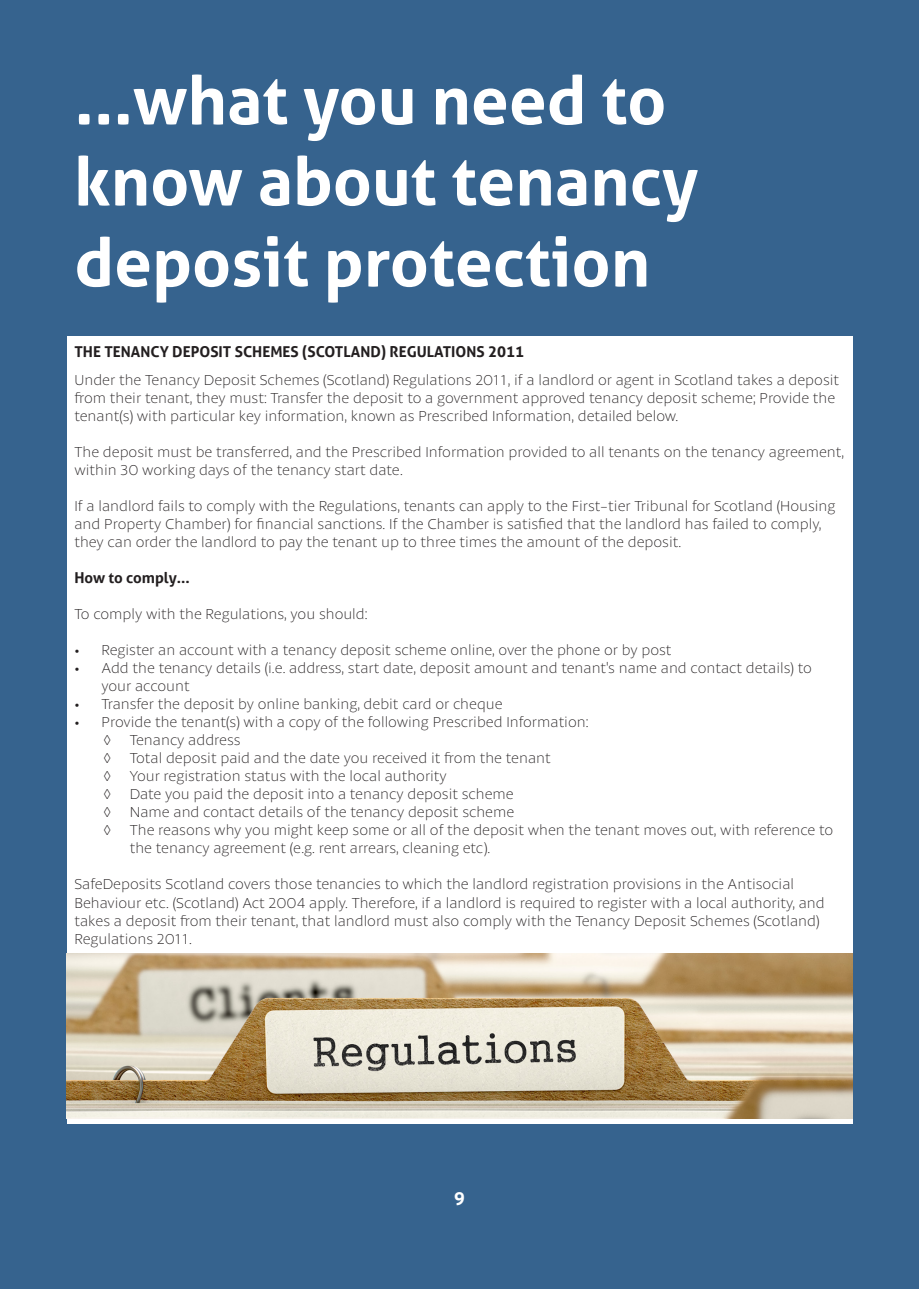
<style>
.page{position:relative;width:919px;height:1289px;background:#fff}
.page>*{position:absolute;margin:0;border:0;box-sizing:border-box;transform-origin:0 0}
.t1{font:700 67.5px/81px "Aller";color:#fff}
.t2{font:700 18px "Aller";color:#fff}
.t3{font:100 15px/18px "Petala Pro";color:#231f20}
.t4{font:700 15px "Aller";color:#231f20}
</style>
<div class="page">
<div style="left:0;top:0;width:918px;height:1288px;background:#36638e"></div>
<div style="left:67px;top:336px;width:785px;height:787px;background:#fff"></div>
<img style="left:67px;top:953px;width:785px;height:165px">
<p class="t1" style="left:74px;top:59px;width:625px">...what you need to know about tenancy</p>
<p class="t1" style="left:74px;top:221px;width:577px">deposit protection</p>
<p class="t4" style="left:74px;top:342px;width:451px">THE TENANCY DEPOSIT SCHEMES (SCOTLAND) REGULATIONS 2011</p>
<p class="t3" style="left:74px;top:371px;width:766px">Under the Tenancy Deposit Schemes (Scotland) Regulations 2011, if a landlord or agent in Scotland takes a deposit from their tenant, they must: Transfer the deposit to a government approved tenancy deposit scheme; Provide the tenant(s) with particular key information, known as Prescribed Information, detailed below.</p>
<p class="t3" style="left:74px;top:443px;width:771px">The deposit must be transferred, and the Prescribed Information provided to all tenants on the tenancy agreement, within 30 working days of the tenancy start date.</p>
<p class="t3" style="left:74px;top:497px;width:762px">If a landlord fails to comply with the Regulations, tenants can apply to the First-tier Tribunal for Scotland (Housing and Property Chamber) for financial sanctions. If the Chamber is satisfied that the landlord has failed to comply, they can order the landlord to pay the tenant up to three times the amount of the deposit.</p>
<p class="t4" style="left:74px;top:568px;width:117px">How to comply...</p>
<p class="t3" style="left:74px;top:605px;width:294px">To comply with the Regulations, you should:</p>
<p class="t3" style="left:74px;top:641px;width:598px">• Register an account with a tenancy deposit scheme online, over the phone or by post</p>
<p class="t3" style="left:101px;top:659px;width:712px;text-indent:-27px">• Add the tenancy details (i.e. address, start date, deposit amount and tenant's name and contact details) to your account</p>
<p class="t3" style="left:74px;top:695px;width:429px">• Transfer the deposit by online banking, debit card or cheque</p>
<p class="t3" style="left:74px;top:713px;width:515px">• Provide the tenant(s) with a copy of the following Prescribed Information:</p>
<p class="t3" style="left:103px;top:731px;width:139px">◊ Tenancy address</p>
<p class="t3" style="left:103px;top:749px;width:449px">◊ Total deposit paid and the date you received it from the tenant</p>
<p class="t3" style="left:103px;top:767px;width:345px">◊ Your registration status with the local authority</p>
<p class="t3" style="left:103px;top:785px;width:412px">◊ Date you paid the deposit into a tenancy deposit scheme</p>
<p class="t3" style="left:103px;top:803px;width:413px">◊ Name and contact details of the tenancy deposit scheme</p>
<p class="t3" style="left:130px;top:821px;width:705px;text-indent:-27px">◊ The reasons why you might keep some or all of the deposit when the tenant moves out, with reference to the tenancy agreement (e.g. rent arrears, cleaning etc).</p>
<p class="t3" style="left:74px;top:875px;width:751px">SafeDeposits Scotland covers those tenancies to which the landlord registration provisions in the Antisocial Behaviour etc. (Scotland) Act 2004 apply. Therefore, if a landlord is required to register with a local authority, and takes a deposit from their tenant, that landlord must also comply with the Tenancy Deposit Schemes (Scotland)<br>Regulations 2011.</p>
<p class="t2" style="left:454px;top:1187px;width:12px">9</p>
</div>
